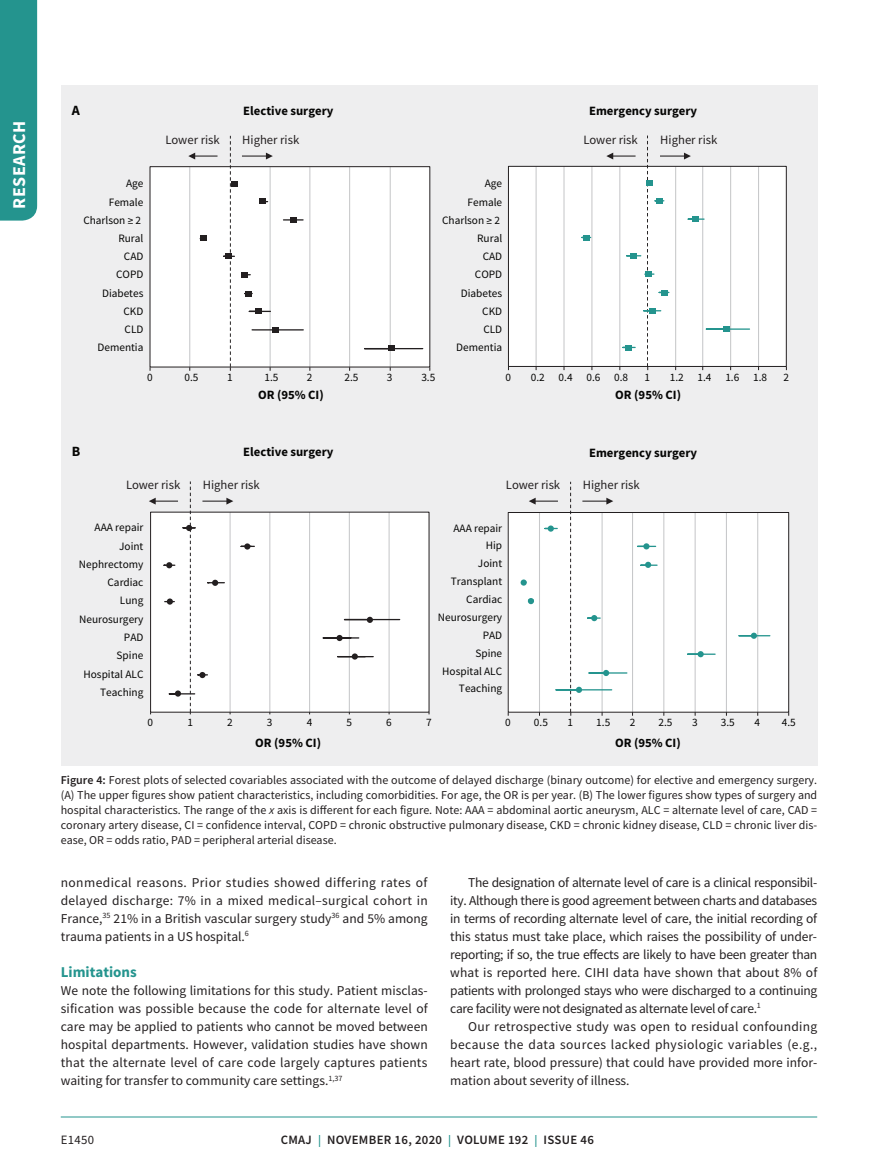
<style>
.page{position:relative;width:878px;height:1175px;background:#fff}
.page>*{position:absolute;margin:0;border:0;box-sizing:border-box;transform-origin:0 0}
.t1{font:700 18px "Source Sans Pro";letter-spacing:.025em;color:#fff}
.t2{font:700 15px "Source Sans Pro";color:#24948e}
.t3{font:700 14.1px "Source Sans Pro";color:#050504}
.t4{font:13.5px/18px "Source Sans Pro";color:#231f20;text-align:justify}
.t5{font:700 12.75px "Source Sans Pro";color:#050504}
.t6{font:12.75px "Source Sans Pro";color:#231f20}
.t7{font:600 12.75px "Source Sans Pro";letter-spacing:.025em;color:#231f20}
.t8{font:12px/15px "Source Sans Pro";color:#231f20;text-align:justify}
.t9{font:11.25px/18.1px "Source Sans Pro";color:#050504;text-align:right}
.s1{font-weight:600}
.s2{font-style:italic}
.s3{font-size:12px;color:#24948e}
</style>
<div class="page">
<div style="left:0;top:0;width:37px;height:220px;background:#24948e"></div>
<hr style="left:61px;top:1116px;width:756px;height:1px;background:#24948e">
<div style="left:61px;top:85px;width:756px;height:680px;background:#eeeeef"></div>
<hr style="left:194px;top:155px;width:23px;height:2px;background:#231f20">
<svg style="left:188px;top:153px;width:7px;height:6px"></svg>
<hr style="left:612px;top:155px;width:23px;height:2px;background:#231f20">
<svg style="left:606px;top:153px;width:7px;height:6px"></svg>
<hr style="left:660px;top:155px;width:25px;height:2px;background:#231f20">
<svg style="left:684px;top:153px;width:6px;height:6px"></svg>
<svg style="left:149px;top:166px;width:640px;height:547px"></svg>
<div style="left:576px;top:686px;width:6px;height:7px;background:#24948e;border-radius:50%"></div>
<svg style="left:646px;top:135px;width:21px;height:46px"></svg>
<svg style="left:520px;top:181px;width:251px;height:510px"></svg>
<svg style="left:352px;top:653px;width:6px;height:6px"></svg>
<svg style="left:336px;top:635px;width:6px;height:6px"></svg>
<svg style="left:367px;top:617px;width:6px;height:6px"></svg>
<svg style="left:388px;top:345px;width:6px;height:6px"></svg>
<svg style="left:241px;top:543px;width:13px;height:6px"></svg>
<svg style="left:200px;top:235px;width:6px;height:6px"></svg>
<svg style="left:224px;top:136px;width:79px;height:235px"></svg>
<hr style="left:252px;top:329px;width:51px;height:1px;background:#231f20">
<hr style="left:364px;top:348px;width:58px;height:1px;background:#231f20">
<hr style="left:344px;top:619px;width:55px;height:1px;background:#231f20">
<hr style="left:323px;top:637px;width:36px;height:1px;background:#231f20">
<hr style="left:338px;top:656px;width:35px;height:1px;background:#231f20">
<svg style="left:149px;top:481px;width:84px;height:233px"></svg>
<h1 class="t1" style="left:7px;top:208px;width:89px;rotate:-90deg">RESEARCH</h1>
<p class="t3" style="left:72px;top:105px;width:10px">A</p>
<p class="t9" style="left:83px;top:174px;width:62px">Age<br>Female<br>Charlson ≥ 2<br>Rural<br>CAD<br>COPD<br>Diabetes<br>CKD<br>CLD<br>Dementia</p>
<p class="t5" style="left:243px;top:106px;width:92px">Elective surgery</p>
<p class="t5" style="left:589px;top:106px;width:110px">Emergency surgery</p>
<p class="t6" style="left:165px;top:132px;width:56px">Lower risk</p>
<p class="t6" style="left:242px;top:132px;width:59px">Higher risk</p>
<p class="t6" style="left:583px;top:132px;width:56px">Lower risk</p>
<p class="t6" style="left:660px;top:132px;width:59px">Higher risk</p>
<p class="t9" style="left:442px;top:174px;width:62px">Age<br>Female<br>Charlson ≥ 2<br>Rural<br>CAD<br>COPD<br>Diabetes<br>CKD<br>CLD<br>Dementia</p>
<p class="t9" style="left:147px;top:368px;width:7px">0</p>
<p class="t9" style="left:184px;top:368px;width:16px">0.5</p>
<p class="t9" style="left:227px;top:368px;width:7px">1</p>
<p class="t9" style="left:264px;top:368px;width:16px">1.5</p>
<p class="t9" style="left:307px;top:368px;width:7px">2</p>
<p class="t9" style="left:344px;top:368px;width:16px">2.5</p>
<p class="t9" style="left:387px;top:368px;width:7px">3</p>
<p class="t5" style="left:258px;top:390px;width:67px">OR (95% CI)</p>
<p class="t5" style="left:615px;top:390px;width:67px">OR (95% CI)</p>
<p class="t9" style="left:421px;top:368px;width:16px">3.5</p>
<p class="t9" style="left:505px;top:368px;width:7px">0</p>
<p class="t9" style="left:531px;top:368px;width:99px">0.2 0.4 0.6 0.8</p>
<p class="t9" style="left:644px;top:368px;width:7px">1</p>
<p class="t9" style="left:669px;top:368px;width:99px">1.2 1.4 1.6 1.8</p>
<p class="t9" style="left:783px;top:368px;width:7px">2</p>
<p class="t3" style="left:72px;top:446px;width:10px">B</p>
<p class="t5" style="left:589px;top:447px;width:110px">Emergency surgery</p>
<p class="t5" style="left:243px;top:447px;width:92px">Elective surgery</p>
<p class="t6" style="left:126px;top:477px;width:56px">Lower risk</p>
<p class="t6" style="left:203px;top:477px;width:59px">Higher risk</p>
<p class="t6" style="left:506px;top:477px;width:56px">Lower risk</p>
<p class="t6" style="left:582px;top:477px;width:59px">Higher risk</p>
<p class="t9" style="left:79px;top:518px;width:66px">AAA repair<br>Joint<br>Nephrectomy<br>Cardiac<br>Lung<br>Neurosurgery<br>PAD<br>Spine<br>Hospital ALC<br>Teaching</p>
<p class="t9" style="left:438px;top:519px;width:66px">AAA repair<br>Hip<br>Joint<br>Transplant<br>Cardiac<br>Neurosurgery<br>PAD<br>Spine<br>Hospital ALC<br>Teaching</p>
<p class="t9" style="left:148px;top:713px;width:7px">0</p>
<p class="t9" style="left:187px;top:713px;width:7px">1</p>
<p class="t9" style="left:227px;top:713px;width:7px">2</p>
<p class="t9" style="left:267px;top:713px;width:7px">3</p>
<p class="t9" style="left:307px;top:713px;width:7px">4</p>
<p class="t9" style="left:346px;top:713px;width:7px">5</p>
<p class="t9" style="left:386px;top:713px;width:7px">6</p>
<p class="t9" style="left:426px;top:713px;width:7px">7</p>
<p class="t5" style="left:255px;top:737px;width:67px">OR (95% CI)</p>
<p class="t9" style="left:505px;top:713px;width:7px">0</p>
<p class="t9" style="left:534px;top:713px;width:16px">0.5</p>
<p class="t9" style="left:567px;top:713px;width:7px">1</p>
<p class="t9" style="left:596px;top:713px;width:16px">1.5</p>
<p class="t9" style="left:630px;top:713px;width:7px">2</p>
<p class="t9" style="left:658px;top:713px;width:16px">2.5</p>
<p class="t9" style="left:692px;top:713px;width:7px">3</p>
<p class="t9" style="left:720px;top:713px;width:16px">3.5</p>
<p class="t9" style="left:754px;top:713px;width:7px">4</p>
<p class="t9" style="left:781px;top:713px;width:16px">4.5</p>
<p class="t5" style="left:615px;top:737px;width:67px">OR (95% CI)</p>
<p class="t8" style="left:61px;top:772px;width:758px"><span class="s1">Figure 4:</span> Forest plots of selected covariables associated with the outcome of delayed discharge (binary outcome) for elective and emergency surgery. (A) The upper figures show patient characteristics, including comorbidities. For age, the OR is per year. (B) The lower figures show types of surgery and hospital characteristics. The range of the <span class="s2">x</span> axis is different for each figure. Note: AAA = abdominal aortic aneurysm, ALC = alternate level of care, CAD = coronary artery disease, CI = confidence interval, COPD = chronic obstructive pulmonary disease, CKD = chronic kidney disease, CLD = chronic liver dis&shy;ease, OR = odds ratio, PAD = peripheral arterial disease.</p>
<p class="t4" style="left:61px;top:873px;width:368px">nonmedical reasons. Prior studies showed differing rates of delayed discharge: 7% in a mixed medical–surgical cohort in France,<sup>35</sup> 21% in a British vascular surgery study<sup>36</sup> and 5% among trauma patients in a US hospital.<sup>6</sup></p>
<p class="t2" style="left:61px;top:961px;width:77px">Limitations</p>
<p class="t4" style="left:61px;top:981px;width:368px">We note the following limitations for this study. Patient misclas&shy;sification was possible because the code for alternate level of care may be applied to patients who cannot be moved between hospital departments. However, validation studies have shown that the alternate level of care code largely captures patients waiting for transfer to community care settings.<sup>1,37</sup></p>
<p class="t4" style="left:450px;top:873px;width:368px;text-indent:18px">The designation of alternate level of care is a clinical responsibil&shy;ity. Although there is good agreement between charts and databases in terms of recording alternate level of care, the initial recording of this status must take place, which raises the possibility of under&shy;reporting; if so, the true effects are likely to have been greater than what is reported here. CIHI data have shown that about 8% of patients with prolonged stays who were discharged to a continuing care facility were not designated as alternate level of care.<sup>1</sup></p>
<p class="t4" style="left:450px;top:1017px;width:368px;text-indent:18px">Our retrospective study was open to residual confounding because the data sources lacked physiologic variables (e.g., heart rate, blood pressure) that could have provided more infor&shy;mation about severity of illness.</p>
<p class="t6" style="left:61px;top:1132px;width:35px">E1450</p>
<p class="t7" style="left:281px;top:1131px;width:315px">CMAJ <span class="s3">|</span> NOVEMBER 16, 2020 <span class="s3">|</span> VOLUME 192 <span class="s3">|</span> ISSUE 46</p>
</div>
